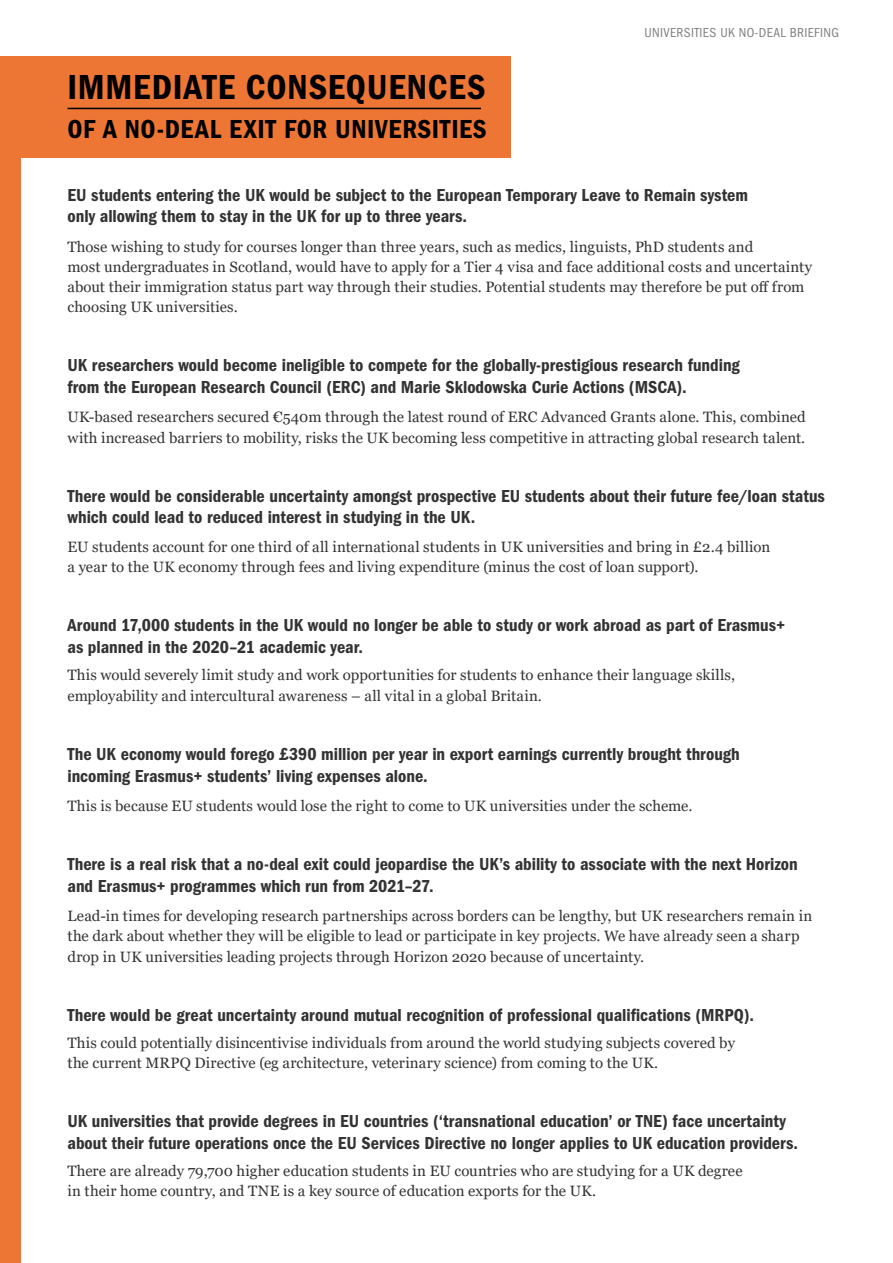
<style>
.page{position:relative;width:893px;height:1263px;background:#fff}
.page>*{position:absolute;margin:0;border:0;box-sizing:border-box;transform-origin:0 0}
.t1{font:36px "ITC Franklin Gothic Std Dm Cd";letter-spacing:.025em;color:#000}
.t2{font:27px "ITC Franklin Gothic Std Dm Cd";letter-spacing:.03em;color:#000}
.t3{font:18px/21.6px "ITC Franklin Gothic Std Dm Cd";color:#333}
.t4{font:15px/20.2px "Georgia";letter-spacing:.005em;color:#333}
.t5{font:condensed 13.5px "ITC Franklin Gothic Std";letter-spacing:.025em;color:#808080}
</style>
<div class="page">
<div style="left:17px;top:57px;width:493px;height:101px;background:#ee7635"></div>
<div style="left:0;top:57px;width:20px;height:1206px;background:#ee7635"></div>
<hr style="left:68px;top:108px;width:413px;height:1px;background:#000">
<h1 class="t1" style="left:68px;top:67px;width:419px">IMMEDIATE CONSEQUENCES</h1>
<h2 class="t2" style="left:68px;top:114px;width:421px">OF A NO-DEAL EXIT FOR UNIVERSITIES</h2>
<p class="t5" style="left:644px;top:25px;width:196px">UNIVERSITIES UK NO-DEAL BRIEFING</p>
<p class="t3" style="left:68px;top:184px;width:682px">EU students entering the UK would be subject to the European Temporary Leave to Remain system only allowing them to stay in the UK for up to three years.</p>
<p class="t4" style="left:68px;top:237px;width:746px">Those wishing to study for courses longer than three years, such as medics, linguists, PhD students and<br>most undergraduates in Scotland, would have to apply for a Tier 4 visa and face additional costs and uncertainty about their immigration status part way through their studies. Potential students may therefore be put off from choosing UK universities.</p>
<p class="t3" style="left:68px;top:355px;width:674px">UK researchers would become ineligible to compete for the globally-prestigious research funding from the European Research Council (ERC) and Marie Sklodowska Curie Actions (MSCA).</p>
<p class="t4" style="left:68px;top:407px;width:740px">UK-based researchers secured €540m through the latest round of ERC Advanced Grants alone. This, combined with increased barriers to mobility, risks the UK becoming less competitive in attracting global research talent.</p>
<p class="t3" style="left:68px;top:485px;width:759px">There would be considerable uncertainty amongst prospective EU students about their future fee/loan status which could lead to reduced interest in studying in the UK.</p>
<p class="t4" style="left:68px;top:537px;width:704px">EU students account for one third of all international students in UK universities and bring in £2.4 billion a year to the UK economy through fees and living expenditure (minus the cost of loan support).</p>
<p class="t3" style="left:68px;top:614px;width:719px">Around 17,000 students in the UK would no longer be able to study or work abroad as part of Erasmus+ as planned in the 2020–21 academic year.</p>
<p class="t4" style="left:68px;top:664px;width:669px;line-height:21.6px">This would severely limit study and work opportunities for students to enhance their language skills, employability and intercultural awareness – all vital in a global Britain.</p>
<p class="t3" style="left:68px;top:744px;width:674px">The UK economy would forego £390 million per year in export earnings currently brought through incoming Erasmus+ students’ living expenses alone.</p>
<p class="t4" style="left:68px;top:796px;width:627px">This is because EU students would lose the right to come to UK universities under the scheme.</p>
<p class="t3" style="left:67px;top:854px;width:732px">There is a real risk that a no-deal exit could jeopardise the UK’s ability to associate with the next Horizon and Erasmus+ programmes which run from 2021–27.</p>
<p class="t4" style="left:68px;top:906px;width:746px">Lead-in times for developing research partnerships across borders can be lengthy, but UK researchers remain in the dark about whether they will be eligible to lead or participate in key projects. We have already seen a sharp drop in UK universities leading projects through Horizon 2020 because of uncertainty.</p>
<p class="t3" style="left:68px;top:1004px;width:688px">There would be great uncertainty around mutual recognition of professional qualifications (MRPQ).</p>
<p class="t4" style="left:68px;top:1033px;width:669px">This could potentially disincentivise individuals from around the world studying subjects covered by the current MRPQ Directive (eg architecture, veterinary science) from coming to the UK.</p>
<p class="t3" style="left:68px;top:1110px;width:732px">UK universities that provide degrees in EU countries (‘transnational education’ or TNE) face uncertainty about their future operations once the EU Services Directive no longer applies to UK education providers.</p>
<p class="t4" style="left:68px;top:1161px;width:677px">There are already 79,700 higher education students in EU countries who are studying for a UK degree in their home country, and TNE is a key source of education exports for the UK.</p>
</div>
